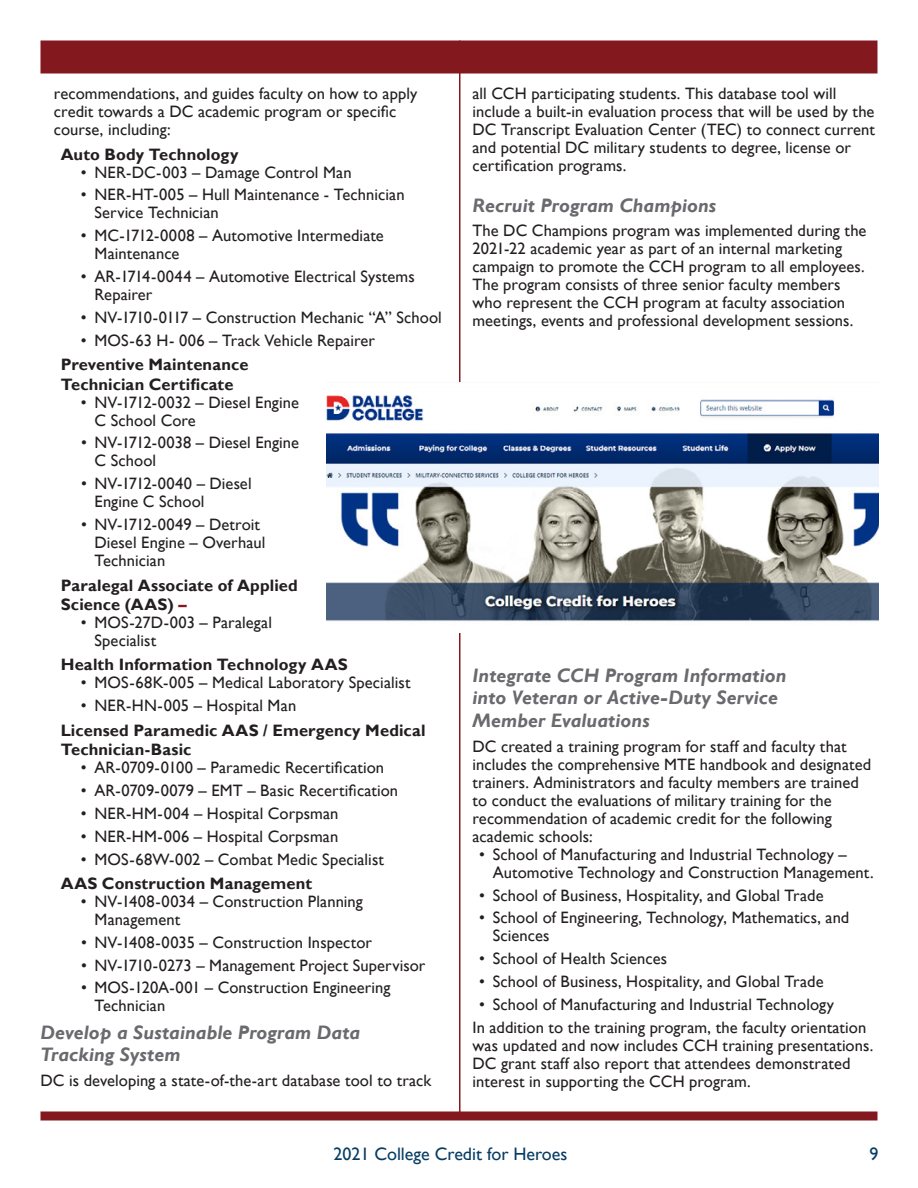
<style>
.page{position:relative;width:918px;height:1188px;background:#fff}
.page>*{position:absolute;margin:0;border:0;box-sizing:border-box;transform-origin:0 0}
.t1{font:italic 700 19.5px/22.5px "Gill Sans";letter-spacing:.005em;color:#69696e}
.t2{font:18px "Gill Sans";color:#073d63}
.t3{font:16.5px/18px "Gill Sans";letter-spacing:.005em;color:#231f20}
.t4{font:700 16.5px/19.5px "Gill Sans";letter-spacing:.01em;color:#231f20}
.s1{color:#83191e}
</style>
<div class="page">
<div style="left:40px;top:40px;width:838px;height:34px;background:#83191e"></div>
<div style="left:40px;top:1112px;width:838px;height:8px;background:#83191e"></div>
<hr style="left:459px;top:40px;width:1px;height:1076px;background:#83191e">
<img style="left:326px;top:383px;width:553px;height:250px">
<p class="t3" style="left:54px;top:85px;width:365px">recommendations, and guides faculty on how to apply credit towards a DC academic program or specific course, including:</p>
<p class="t4" style="left:61px;top:145px;width:179px">Auto Body Technology</p>
<p class="t3" style="left:81px;top:163px;width:272px">• NER-DC-003 – Damage Control Man</p>
<p class="t3" style="left:94px;top:186px;width:312px;text-indent:-13px">• NER-HT-005 – Hull Maintenance - Technician<br>Service Technician</p>
<p class="t3" style="left:94px;top:227px;width:291px;text-indent:-13px">• MC-1712-0008 – Automotive Intermediate<br>Maintenance</p>
<p class="t3" style="left:94px;top:268px;width:322px;text-indent:-13px">• AR-1714-0044 – Automotive Electrical Systems<br>Repairer</p>
<p class="t3" style="left:81px;top:309px;width:362px">• NV-1710-0117 – Construction Mechanic “A” School</p>
<p class="t3" style="left:81px;top:332px;width:296px">• MOS-63 H- 006 – Track Vehicle Repairer</p>
<p class="t4" style="left:61px;top:355px;width:189px">Preventive Maintenance<br>Technician Certificate</p>
<p class="t3" style="left:95px;top:393px;width:206px;text-indent:-14px">• NV-1712-0032 – Diesel Engine<br>C School Core</p>
<p class="t3" style="left:95px;top:434px;width:206px;text-indent:-13px">• NV-1712-0038 – Diesel Engine<br>C School</p>
<p class="t3" style="left:95px;top:475px;width:159px;text-indent:-13px">• NV-1712-0040 – Diesel<br>Engine C School</p>
<p class="t3" style="left:95px;top:516px;width:172px;text-indent:-13px">• NV-1712-0049 – Detroit<br>Diesel Engine – Overhaul<br>Technician</p>
<p class="t4" style="left:61px;top:576px;width:239px">Paralegal Associate of Applied<br>Science (AAS) <span class="s1">–</span></p>
<p class="t3" style="left:94px;top:614px;width:179px;text-indent:-13px">• MOS-27D-003 – Paralegal<br>Specialist</p>
<p class="t4" style="left:61px;top:656px;width:289px">Health Information Technology AAS</p>
<p class="t3" style="left:81px;top:674px;width:331px">• MOS-68K-005 – Medical Laboratory Specialist</p>
<p class="t3" style="left:81px;top:697px;width:217px">• NER-HN-005 – Hospital Man</p>
<p class="t4" style="left:61px;top:721px;width:366px">Licensed Paramedic AAS / Emergency Medical<br>Technician-Basic</p>
<p class="t3" style="left:81px;top:759px;width:305px">• AR-0709-0100 – Paramedic Recertification</p>
<p class="t3" style="left:81px;top:782px;width:319px">• AR-0709-0079 – EMT – Basic Recertification</p>
<p class="t3" style="left:81px;top:805px;width:259px">• NER-HM-004 – Hospital Corpsman</p>
<p class="t3" style="left:81px;top:827px;width:259px">• NER-HM-006 – Hospital Corpsman</p>
<p class="t3" style="left:81px;top:850px;width:305px">• MOS-68W-002 – Combat Medic Specialist</p>
<p class="t4" style="left:61px;top:874px;width:253px">AAS Construction Management</p>
<p class="t3" style="left:95px;top:893px;width:270px;text-indent:-14px">• NV-1408-0034 – Construction Planning<br>Management</p>
<p class="t3" style="left:81px;top:934px;width:293px">• NV-1408-0035 – Construction Inspector</p>
<p class="t3" style="left:81px;top:956px;width:346px">• NV-1710-0273 – Management Project Supervisor</p>
<p class="t3" style="left:95px;top:979px;width:298px;text-indent:-13px">• MOS-120A-001 – Construction Engineering<br>Technician</p>
<p class="t1" style="left:40px;top:1022px;width:321px">Develop a Sustainable Program Data<br>Tracking System</p>
<p class="t3" style="left:40px;top:1072px;width:393px">DC is developing a state-of-the-art database tool to track</p>
<p class="t3" style="left:473px;top:85px;width:404px">all CCH participating students. This database tool will include a built-in evaluation process that will be used by the DC Transcript Evaluation Center (TEC) to connect current and potential DC military students to degree, license or certification programs.</p>
<p class="t1" style="left:472px;top:194px;width:245px">Recruit Program Champions</p>
<p class="t3" style="left:472px;top:222px;width:396px">The DC Champions program was implemented during the 2021-22 academic year as part of an internal marketing campaign to promote the CCH program to all employees.<br>The program consists of three senior faculty members who represent the CCH program at faculty association meetings, events and professional development sessions.</p>
<p class="t1" style="left:472px;top:665px;width:316px">Integrate CCH Program Information into Veteran or Active-Duty Service<br>Member Evaluations</p>
<p class="t3" style="left:472px;top:737px;width:400px">DC created a training program for staff and faculty that includes the comprehensive MTE handbook and designated trainers. Administrators and faculty members are trained to conduct the evaluations of military training for the recommendation of academic credit for the following academic schools:</p>
<p class="t3" style="left:493px;top:845px;width:382px;text-indent:-13px">• School of Manufacturing and Industrial Technology –<br>Automotive Technology and Construction Management.</p>
<p class="t3" style="left:479px;top:886px;width:346px">• School of Business, Hospitality, and Global Trade</p>
<p class="t3" style="left:493px;top:909px;width:358px;text-indent:-13px">• School of Engineering, Technology, Mathematics, and<br>Sciences</p>
<p class="t3" style="left:479px;top:950px;width:189px">• School of Health Sciences</p>
<p class="t3" style="left:479px;top:973px;width:346px">• School of Business, Hospitality, and Global Trade</p>
<p class="t3" style="left:472px;top:993px;width:395px;line-height:22.8px;text-indent:7px">• School of Manufacturing and Industrial Technology<br>In addition to the training program, the faculty orientation</p>
<p class="t3" style="left:472px;top:1037px;width:402px">was updated and now includes CCH training presentations.<br>DC grant staff also report that attendees demonstrated interest in supporting the CCH program.</p>
<p class="t2" style="left:333px;top:1143px;width:236px">2021 College Credit for Heroes</p>
<p class="t2" style="left:870px;top:1144px;width:10px">9</p>
</div>
